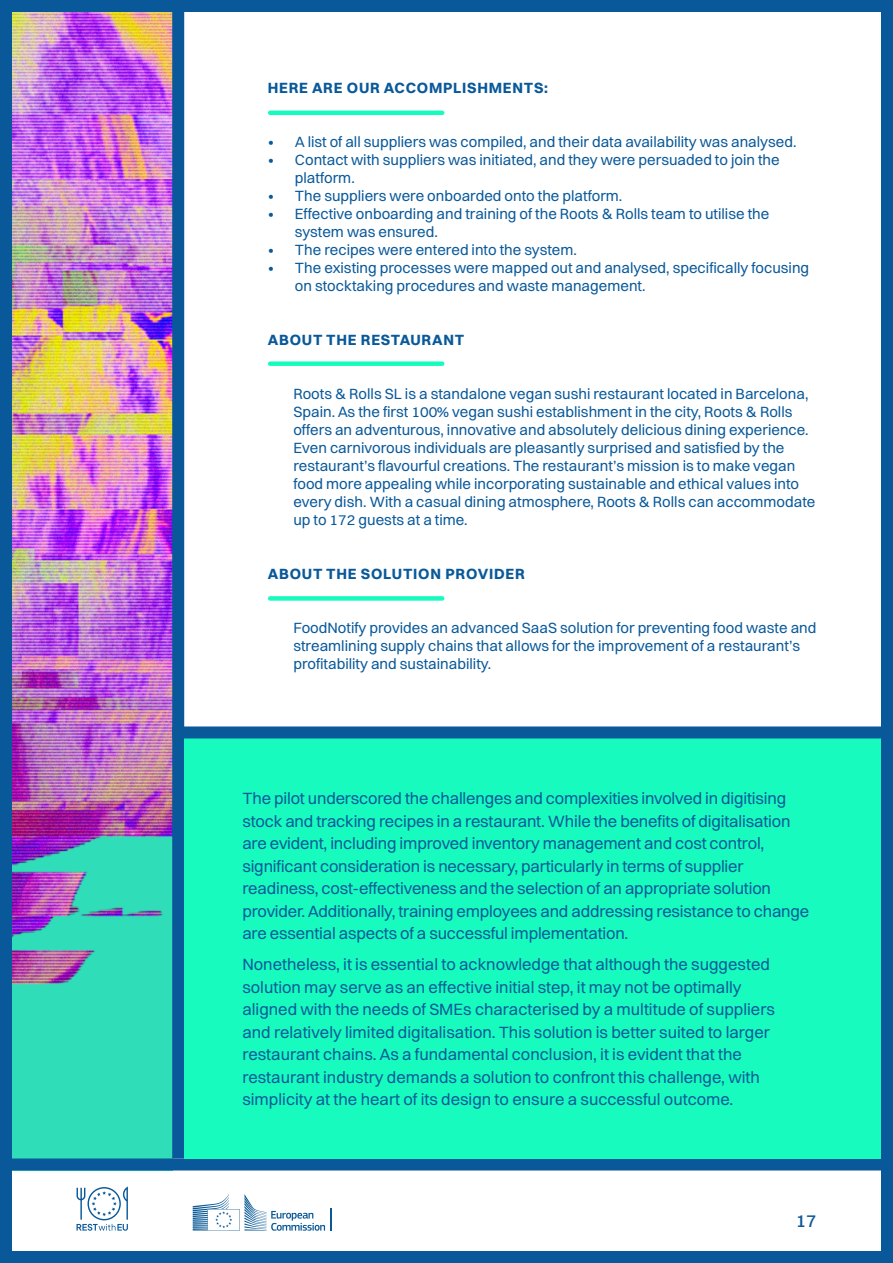
<style>
.page{position:relative;width:893px;height:1263px;background:#fff}
.page>*{position:absolute;margin:0;border:0;box-sizing:border-box;transform-origin:0 0}
.t1{font:500 18px "Switzer";color:#0d599a}
.t2{font:16.5px/22.5px "Switzer";letter-spacing:-.01em;color:#09599a}
.t3{font:15px/18px "Switzer";color:#09599a}
.t4{font:700 15px "Switzer";letter-spacing:.05em;color:#09599a}
</style>
<div class="page">
<img style="left:13px;top:13px;width:159px;height:1145px">
<svg style="left:77px;top:1186px;width:51px;height:45px"></svg>
<svg style="left:193px;top:1194px;width:138px;height:37px"></svg>
<div style="left:6px;top:1158px;width:887px;height:12px;background:#09599a"></div>
<div style="left:172px;top:9px;width:12px;height:1149px;background:#09599a"></div>
<hr style="left:270px;top:111px;width:172px;height:4px;background:#17fcbe">
<div style="left:270px;top:361px;width:172px;height:5px;background:#17fcbe"></div>
<div style="left:270px;top:596px;width:172px;height:5px;background:#17fcbe"></div>
<div style="left:184px;top:732px;width:709px;height:426px;background:#17fcbe"></div>
<div style="left:0;top:0;width:893px;height:1263px;border:12px solid #09599a"></div>
<div style="left:172px;top:726px;width:710px;height:12px;background:#09599a"></div>
<p class="t4" style="left:268px;top:79px;width:282px">HERE ARE OUR ACCOMPLISHMENTS:</p>
<p class="t3" style="left:268px;top:133px;width:530px">• A list of all suppliers was compiled, and their data availability was analysed.</p>
<p class="t3" style="left:295px;top:151px;width:486px;text-indent:-27px">• Contact with suppliers was initiated, and they were persuaded to join the platform.</p>
<p class="t3" style="left:268px;top:187px;width:356px">• The suppliers were onboarded onto the platform.</p>
<p class="t3" style="left:295px;top:205px;width:476px;text-indent:-27px">• Effective onboarding and training of the Roots &amp; Rolls team to utilise the system was ensured.</p>
<p class="t3" style="left:268px;top:241px;width:311px">• The recipes were entered into the system.</p>
<p class="t3" style="left:295px;top:259px;width:516px;text-indent:-27px">• The existing processes were mapped out and analysed, specifically focusing on stocktaking procedures and waste management.</p>
<p class="t4" style="left:268px;top:331px;width:198px">ABOUT THE RESTAURANT</p>
<p class="t3" style="left:293px;top:385px;width:524px">Roots &amp; Rolls SL is a standalone vegan sushi restaurant located in Barcelona, Spain. As the first 100% vegan sushi establishment in the city, Roots &amp; Rolls offers an adventurous, innovative and absolutely delicious dining experience.<br>Even carnivorous individuals are pleasantly surprised and satisfied by the restaurant’s flavourful creations. The restaurant’s mission is to make vegan food more appealing while incorporating sustainable and ethical values into every dish. With a casual dining atmosphere, Roots &amp; Rolls can accommodate up to 172 guests at a time.</p>
<p class="t4" style="left:268px;top:565px;width:258px">ABOUT THE SOLUTION PROVIDER</p>
<p class="t3" style="left:293px;top:619px;width:525px">FoodNotify provides an advanced SaaS solution for preventing food waste and streamlining supply chains that allows for the improvement of a restaurant’s profitability and sustainability.</p>
<p class="t2" style="left:242px;top:787px;width:568px">The pilot underscored the challenges and complexities involved in digitising stock and tracking recipes in a restaurant. While the benefits of digitalisation are evident, including improved inventory management and cost control, significant consideration is necessary, particularly in terms of supplier readiness, cost-effectiveness and the selection of an appropriate solution provider. Additionally, training employees and addressing resistance to change are essential aspects of a successful implementation.</p>
<p class="t2" style="left:242px;top:953px;width:534px">Nonetheless, it is essential to acknowledge that although the suggested solution may serve as an effective initial step, it may not be optimally aligned with the needs of SMEs characterised by a multitude of suppliers and relatively limited digitalisation. This solution is better suited to larger restaurant chains. As a fundamental conclusion, it is evident that the restaurant industry demands a solution to confront this challenge, with simplicity at the heart of its design to ensure a successful outcome.</p>
<p class="t1" style="left:796px;top:1210px;width:22px">17</p>
</div>
